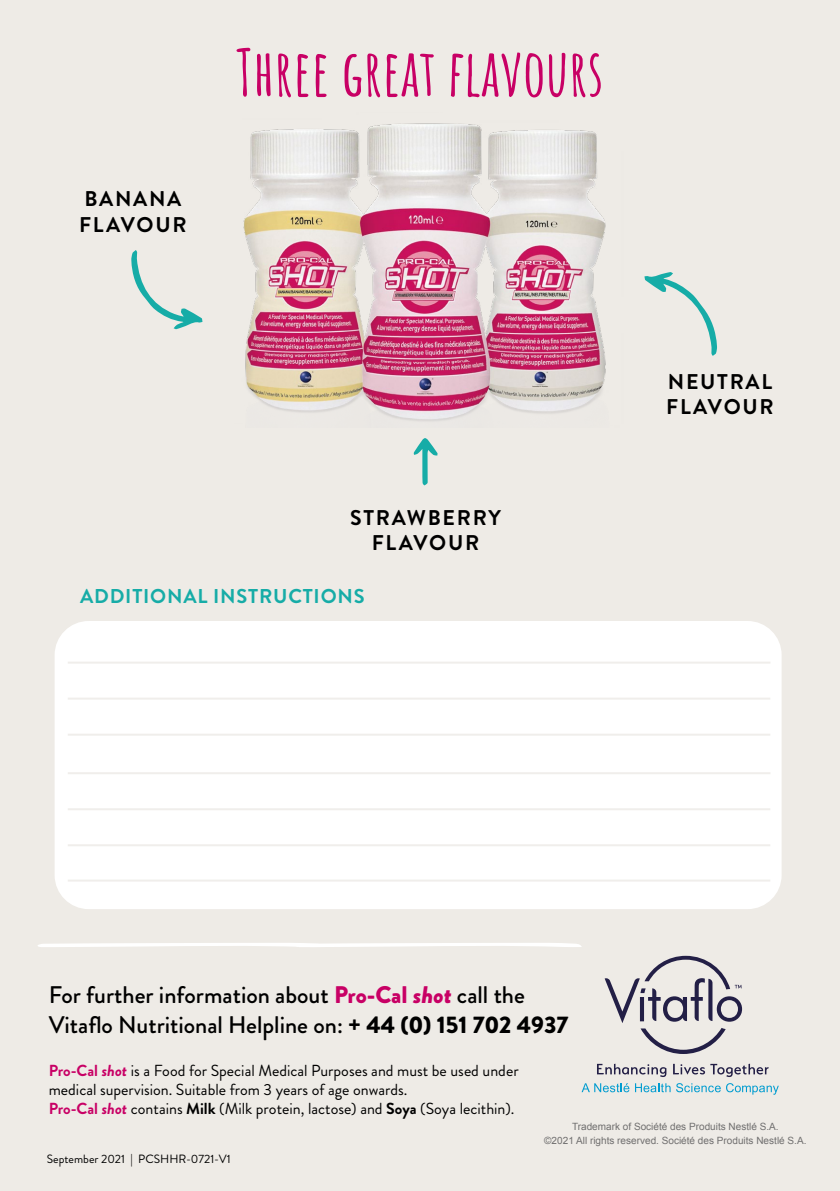
<style>
.page{position:relative;width:840px;height:1191px;background:#fff}
.page>*{position:absolute;margin:0;border:0;box-sizing:border-box;transform-origin:0 0}
.t1{font:700 64px "Amatic SC";color:#c80065}
.t2{font:500 24px/30px "Brandon Grotesque";color:#000}
.t3{font:700 21.2px/25.2px "Brandon Grotesque";letter-spacing:.08em;color:#000}
.t4{font:700 20px "Brandon Grotesque";letter-spacing:.04em;color:#16aca7}
.t5{font:16px/19.2px "Brandon Grotesque";color:#000}
.t6{font:12px "Brandon Grotesque";color:#000}
.t7{font:10px/14px "Arial";color:#706f6f;text-align:center}
.s1{font-weight:900;color:#c80065}
.s2{font-weight:900;font-style:italic;color:#c80065}
.s3{font-weight:900}
.s4{font-weight:700;color:#c80065}
.s5{font-weight:700;font-style:italic;color:#c80065}
.s6{font-weight:700}
</style>
<div class="page">
<svg style="left:839px;top:731px;width:1px;height:460px"></svg>
<div style="left:0;top:0;width:839px;height:1191px;background:#eeebe6"></div>
<svg style="left:38px;top:943px;width:543px;height:4px"></svg>
<svg style="left:604px;top:955px;width:137px;height:99px"></svg>
<svg style="left:581px;top:1083px;width:197px;height:11px"></svg>
<svg style="left:597px;top:1063px;width:69px;height:14px"></svg>
<svg style="left:673px;top:1063px;width:95px;height:14px"></svg>
<svg style="left:644px;top:272px;width:72px;height:84px"></svg>
<svg style="left:131px;top:250px;width:71px;height:79px"></svg>
<img style="left:243px;top:123px;width:363px;height:298px">
<svg style="left:413px;top:438px;width:24px;height:47px"></svg>
<div style="left:55px;top:621px;width:726px;height:288px;background:#fff;border-radius:34px"></div>
<hr style="left:68px;top:661px;width:702px;height:2px;background:#f0eeeb">
<hr style="left:68px;top:733px;width:701px;height:2px;background:#f0eeeb">
<hr style="left:68px;top:697px;width:701px;height:2px;background:#f0eeeb">
<hr style="left:68px;top:772px;width:702px;height:2px;background:#f0eeeb">
<hr style="left:68px;top:844px;width:701px;height:2px;background:#f0eeeb">
<hr style="left:68px;top:808px;width:701px;height:2px;background:#f0eeeb">
<hr style="left:68px;top:879px;width:701px;height:2px;background:#f0eeeb">
<h3 class="t3" style="left:79px;top:187px;width:109px">BANANA<br>FLAVOUR</h3>
<h1 class="t1" style="left:236px;top:23px;width:368px">Three great flavours</h1>
<h3 class="t3" style="left:350px;top:505px;width:152px;text-align:center">STRAWBERRY<br>FLAVOUR</h3>
<p class="t4" style="left:80px;top:582px;width:286px">ADDITIONAL INSTRUCTIONS</p>
<h3 class="t3" style="left:666px;top:369px;width:109px">NEUTRAL<br>FLAVOUR</h3>
<h2 class="t2" style="left:49px;top:980px;width:521px">For further information about <span class="s1">Pro-Cal</span> <span class="s2">shot</span> call the<br>Vitaflo Nutritional Helpline on: <span class="s3">+ 44 (0) 151 702 4937</span></h2>
<p class="t5" style="left:49px;top:1061px;width:471px"><span class="s4">Pro-Cal</span> <span class="s5">shot</span> is a Food for Special Medical Purposes and must be used under medical supervision. Suitable from 3 years of age onwards.<br><span class="s4">Pro-Cal</span> <span class="s5">shot</span> contains <span class="s6">Milk</span> (Milk protein, lactose) and <span class="s6">Soya</span> (Soya lecithin).</p>
<p class="t6" style="left:47px;top:1150px;width:185px">September 2021 | PCSHHR-0721-V1</p>
<p class="t7" style="left:544px;top:1119px;width:263px">Trademark of Société des Produits Nestlé S.A.<br>©2021 All rights reserved. Société des Produits Nestlé S.A.</p>
</div>
